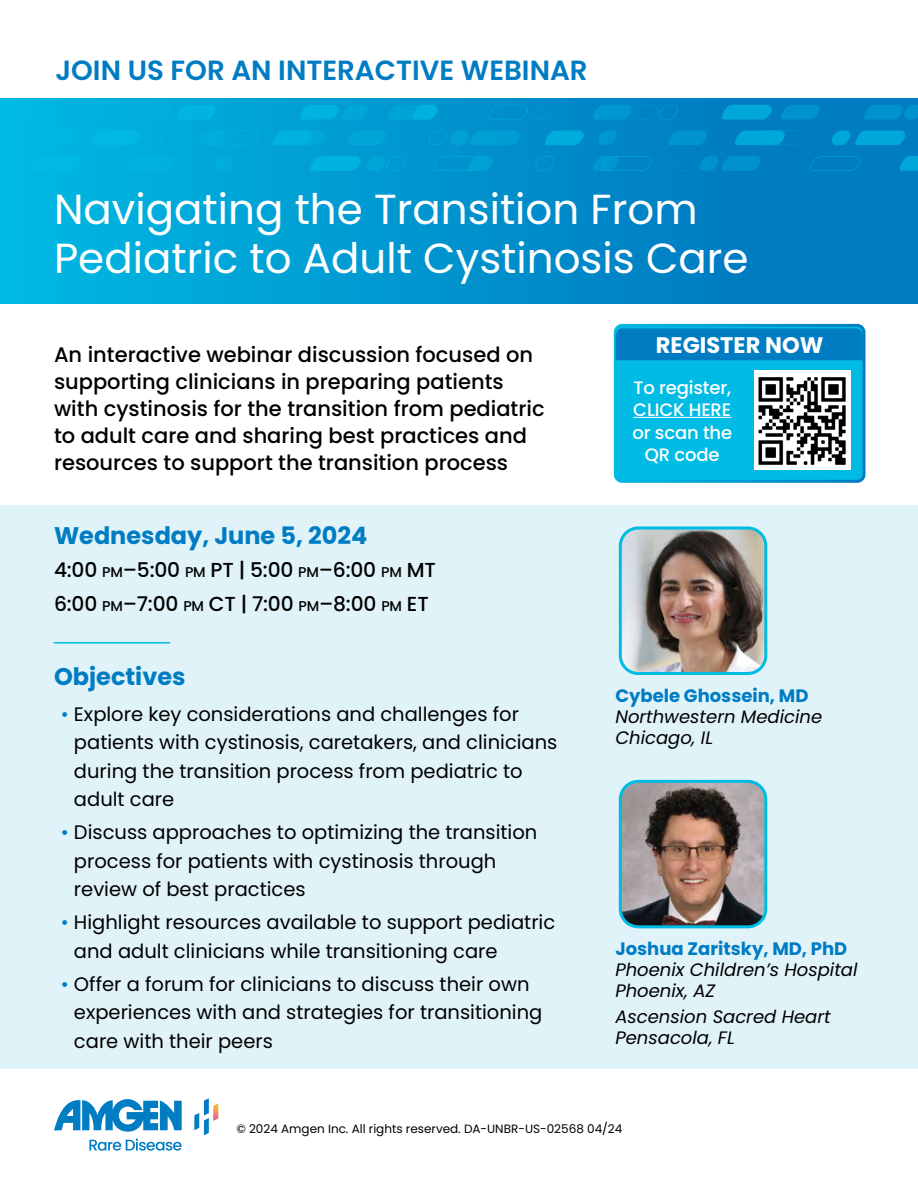
<style>
.page{position:relative;width:918px;height:1188px;background:#fff}
.page>*{position:absolute;margin:0;border:0;box-sizing:border-box;transform-origin:0 0}
.t1{font:42px/49.5px "Poppins";color:#fff}
.t2{font:600 27.75px "Poppins";color:#007cc3}
.t3{font:700 24px "Poppins";color:#007cc3}
.t4{font:700 22.5px "Poppins";color:#fff}
.t5{font:500 21px/27px "Poppins";color:#000}
.t6{font:500 20.25px/33.8px "Poppins";letter-spacing:-.01em;color:#000}
.t7{font:19.5px/28.5px "Poppins";color:#000}
.t8{font:italic 18px/21px "Poppins";color:#000}
.t9{font:700 18px "Poppins";color:#007cc3}
.t10{font:500 18px/22.5px "Poppins";letter-spacing:-.01em;color:#fff;text-align:center}
.t11{font:12px "Poppins";color:#000}
.s1{font-size:14.1px}
.s2{color:#007cc3}
</style>
<div class="page">
<div style="left:615px;top:325px;width:249px;height:156px;background:#00bce4;border-radius:7px"></div>
<div style="left:614px;top:324px;width:251px;height:159px;border:3px solid #fff;border-radius:7px"></div>
<div style="left:616px;top:328px;width:246px;height:32px;background:#007cc3"></div>
<div style="left:0;top:99px;width:918px;height:205px;background:linear-gradient(to right,#00b7e1,#0072bd)"></div>
<div style="left:0;top:505px;width:918px;height:563px;background:#e0f3f9"></div>
<svg style="left:54px;top:1099px;width:128px;height:33px"></svg>
<svg style="left:194px;top:1098px;width:24px;height:37px"></svg>
<svg style="left:89px;top:1139px;width:93px;height:12px"></svg>
<img style="left:620px;top:528px;width:146px;height:143px">
<div style="left:619px;top:527px;width:148px;height:148px;border:3px solid #00bce4;border-radius:18px"></div>
<img style="left:620px;top:781px;width:146px;height:146px">
<div style="left:619px;top:780px;width:148px;height:148px;border:3px solid #00bce4;border-radius:18px"></div>
<hr style="left:633px;top:417px;width:98px;height:1px;background:#fff">
<hr style="left:54px;top:642px;width:116px;height:2px;background:#00bce4">
<svg style="left:274px;top:105px;width:19px;height:15px"></svg>
<svg style="left:721px;top:105px;width:52px;height:15px"></svg>
<svg style="left:864px;top:105px;width:54px;height:15px"></svg>
<svg style="left:781px;top:105px;width:39px;height:15px"></svg>
<svg style="left:593px;top:105px;width:86px;height:15px"></svg>
<svg style="left:153px;top:105px;width:64px;height:15px"></svg>
<svg style="left:62px;top:105px;width:40px;height:15px"></svg>
<svg style="left:488px;top:105px;width:65px;height:15px"></svg>
<svg style="left:387px;top:105px;width:51px;height:15px"></svg>
<svg style="left:300px;top:105px;width:68px;height:15px"></svg>
<svg style="left:0;top:105px;width:39px;height:15px"></svg>
<svg style="left:734px;top:130px;width:70px;height:15px"></svg>
<svg style="left:831px;top:130px;width:75px;height:15px"></svg>
<svg style="left:598px;top:130px;width:19px;height:15px"></svg>
<svg style="left:428px;top:130px;width:92px;height:15px"></svg>
<svg style="left:91px;top:130px;width:74px;height:15px"></svg>
<svg style="left:668px;top:130px;width:39px;height:15px"></svg>
<svg style="left:544px;top:130px;width:41px;height:15px"></svg>
<svg style="left:347px;top:130px;width:39px;height:15px"></svg>
<svg style="left:40px;top:130px;width:39px;height:15px"></svg>
<svg style="left:200px;top:130px;width:59px;height:15px"></svg>
<svg style="left:272px;top:130px;width:53px;height:15px"></svg>
<svg style="left:0;top:130px;width:21px;height:15px"></svg>
<svg style="left:534px;top:156px;width:21px;height:15px"></svg>
<svg style="left:188px;top:156px;width:18px;height:15px"></svg>
<svg style="left:214px;top:156px;width:19px;height:15px"></svg>
<svg style="left:0;top:156px;width:15px;height:15px"></svg>
<svg style="left:810px;top:156px;width:51px;height:15px"></svg>
<svg style="left:899px;top:156px;width:19px;height:15px"></svg>
<svg style="left:676px;top:156px;width:85px;height:15px"></svg>
<svg style="left:593px;top:156px;width:60px;height:15px"></svg>
<svg style="left:310px;top:156px;width:96px;height:15px"></svg>
<svg style="left:126px;top:156px;width:50px;height:15px"></svg>
<svg style="left:31px;top:156px;width:52px;height:15px"></svg>
<svg style="left:432px;top:156px;width:61px;height:15px"></svg>
<img style="left:754px;top:370px;width:96px;height:100px">
<h2 class="t2" style="left:55px;top:54px;width:534px">JOIN US FOR AN INTERACTIVE WEBINAR</h2>
<h1 class="t1" style="left:54px;top:185px;width:696px">Navigating the Transition From<br>Pediatric to Adult Cystinosis Care</h1>
<p class="t5" style="left:54px;top:341px;width:492px">An interactive webinar discussion focused on supporting clinicians in preparing patients with cystinosis for the transition from pediatric to adult care and sharing best practices and resources to support the transition process</p>
<p class="t3" style="left:54px;top:521px;width:315px">Wednesday, June 5, 2024</p>
<p class="t6" style="left:54px;top:553px;width:383px">4:00 <span class="s1">PM</span>–5:00 <span class="s1">PM</span> PT | 5:00 <span class="s1">PM</span>–6:00 <span class="s1">PM</span> MT<br>6:00 <span class="s1">PM</span>–7:00 <span class="s1">PM</span> CT | 7:00 <span class="s1">PM</span>–8:00 <span class="s1">PM</span> ET</p>
<p class="t3" style="left:54px;top:663px;width:133px">Objectives</p>
<p class="t7" style="left:74px;top:700px;width:485px;text-indent:-13px"><span class="s2">•</span> Explore key considerations and challenges for patients with cystinosis, caretakers, and clinicians during the transition process from pediatric to adult care</p>
<p class="t7" style="left:74px;top:818px;width:465px;text-indent:-13px"><span class="s2">•</span> Discuss approaches to optimizing the transition process for patients with cystinosis through review of best practices</p>
<p class="t7" style="left:74px;top:908px;width:483px;text-indent:-13px"><span class="s2">•</span> Highlight resources available to support pediatric and adult clinicians while transitioning care</p>
<p class="t7" style="left:74px;top:970px;width:470px;text-indent:-13px"><span class="s2">•</span> Offer a forum for clinicians to discuss their own experiences with and strategies for transitioning care with their peers</p>
<p class="t4" style="left:656px;top:332px;width:169px">REGISTER NOW</p>
<p class="t10" style="left:632px;top:376px;width:101px">To register,<br>CLICK HERE or scan the<br>QR code</p>
<p class="t9" style="left:615px;top:685px;width:195px">Cybele Ghossein, MD</p>
<p class="t8" style="left:615px;top:706px;width:208px">Northwestern Medicine<br>Chicago, IL</p>
<p class="t9" style="left:615px;top:939px;width:234px">Joshua Zaritsky, MD, PhD</p>
<p class="t8" style="left:615px;top:960px;width:244px">Phoenix Children’s Hospital<br>Phoenix, AZ</p>
<p class="t8" style="left:615px;top:1006px;width:217px">Ascension Sacred Heart<br>Pensacola, FL</p>
<p class="t11" style="left:236px;top:1121px;width:388px">© 2024 Amgen Inc. All rights reserved. DA-UNBR-US-02568 04/24</p>
</div>
